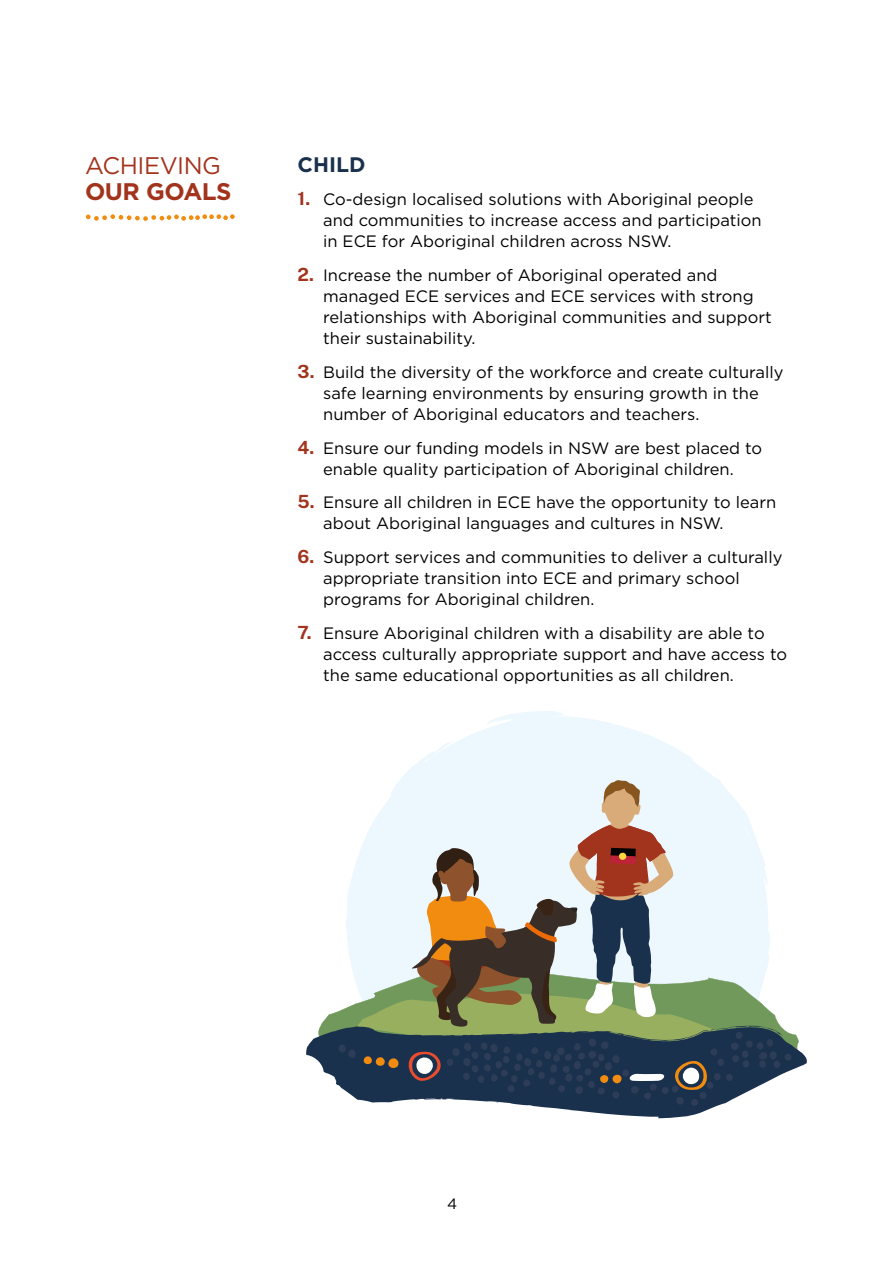
<style>
.page{position:relative;width:893px;height:1263px;background:#fff}
.page>*{position:absolute;margin:0;border:0;box-sizing:border-box;transform-origin:0 0}
.All_caps_Subs_H2{font:24px/25.5px "Gotham";letter-spacing:-.02em;color:#a2341d}
.t1{font:700 21px "Gotham";color:#1a314d}
.Numbered_Gotham{font:16.5px/21px "Gotham";color:#000}
.t2{font:15px "Gotham";color:#000}
.s1{font-weight:700}
.s2{font-family:"Public Sans";font-weight:700;font-size:18.15px;color:#a2341d}
</style>
<div class="page">
<svg style="left:401px;top:711px;width:316px;height:68px;fill:#ecf7fe"></svg>
<svg style="left:306px;top:1026px;width:501px;height:92px"></svg>
<svg style="left:338px;top:779px;width:454px;height:327px;background:#a5aaa5"></svg>
<svg style="left:86px;top:214px;width:149px;height:7px"></svg>
<h2 class="All_caps_Subs_H2" style="left:85px;top:152px;width:148px">ACHIEVING<br><span class="s1">OUR GOALS</span></h2>
<h3 class="t1" style="left:298px;top:150px;width:69px">CHILD</h3>
<p class="Numbered_Gotham" style="left:323px;top:189px;width:440px;text-indent:-26px"><span class="s2">1.</span> Co-design localised solutions with Aboriginal people and communities to increase access and participation in ECE for Aboriginal children across NSW.</p>
<p class="Numbered_Gotham" style="left:323px;top:264px;width:450px;text-indent:-26px"><span class="s2">2.</span> Increase the number of Aboriginal operated and managed ECE services and ECE services with strong relationships with Aboriginal communities and support their sustainability.</p>
<p class="Numbered_Gotham" style="left:323px;top:361px;width:462px;text-indent:-26px"><span class="s2">3.</span> Build the diversity of the workforce and create culturally safe learning environments by ensuring growth in the number of Aboriginal educators and teachers.</p>
<p class="Numbered_Gotham" style="left:298px;top:437px;width:466px;text-align:center"><span class="s2">4.</span> Ensure our funding models in NSW are best placed to enable quality participation of Aboriginal children.</p>
<p class="Numbered_Gotham" style="left:323px;top:492px;width:454px;text-indent:-26px"><span class="s2">5.</span> Ensure all children in ECE have the opportunity to learn about Aboriginal languages and cultures in NSW.</p>
<p class="Numbered_Gotham" style="left:323px;top:546px;width:461px;text-indent:-26px"><span class="s2">6.</span> Support services and communities to deliver a culturally appropriate transition into ECE and primary school programs for Aboriginal children.</p>
<p class="Numbered_Gotham" style="left:323px;top:622px;width:465px;text-indent:-26px"><span class="s2">7.</span> Ensure Aboriginal children with a disability are able to access culturally appropriate support and have access to the same educational opportunities as all children.</p>
<p class="t2" style="left:447px;top:1194px;width:12px">4</p>
</div>
